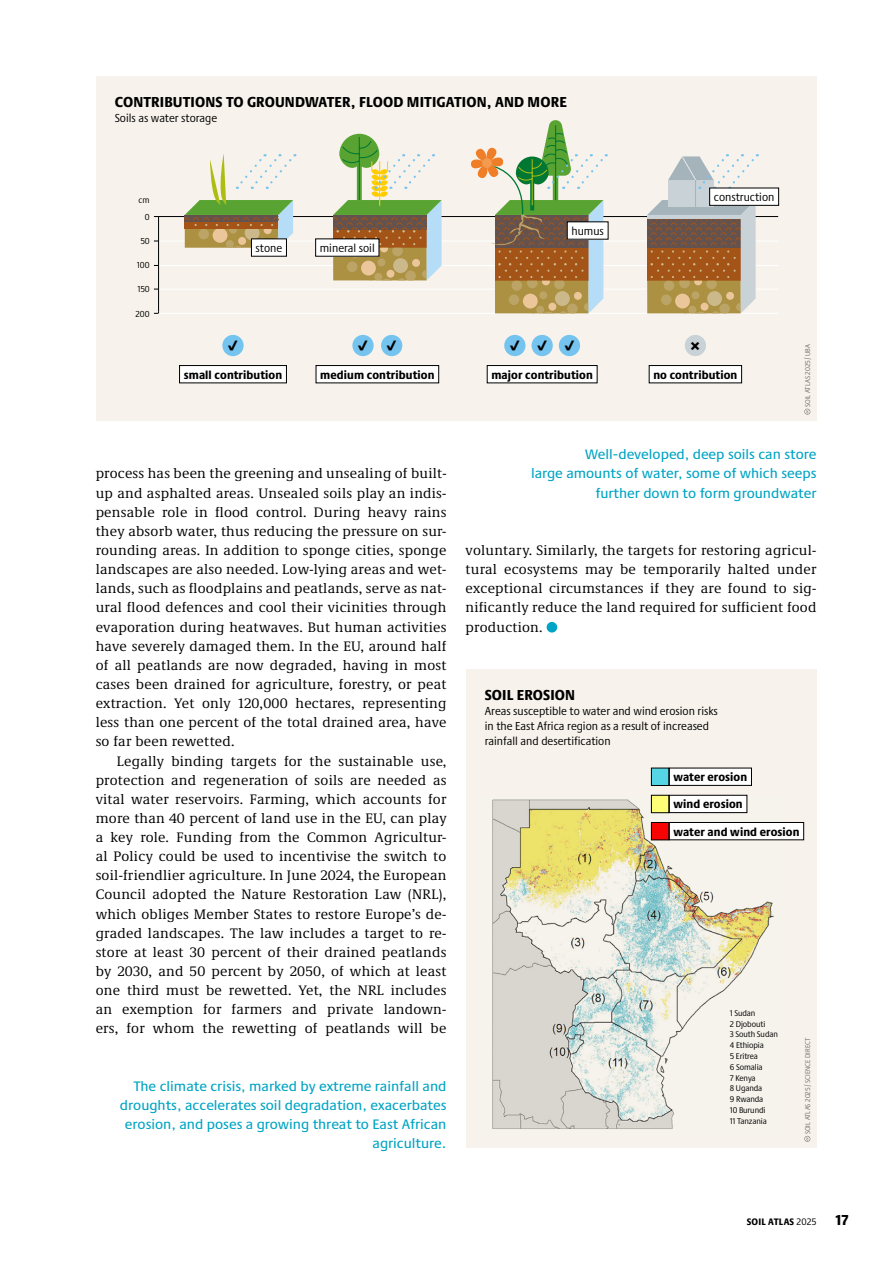
<style>
.page{position:relative;width:893px;height:1263px;background:#fff}
.page>*{position:absolute;margin:0;border:0;box-sizing:border-box;transform-origin:0 0}
.t1{font:600 18px "Real Text Pro";color:#000}
.t2{font:800 condensed 15px "Praxis Next";letter-spacing:.01em;color:#000}
.t3{font:14.25px/19.2px "Demos Next Pro";letter-spacing:.015em;color:#000;text-align:justify}
.t4{font:500 14.25px/19.2px "Praxis Next";color:#00a4c4;text-align:right}
.t5{font:condensed 12px/15px "Praxis Next";color:#000}
.t6{font:800 condensed 12px "Praxis Next";letter-spacing:.01em;color:#000}
.t7{font:800 condensed 9.75px "Praxis Next";letter-spacing:.02em;color:#000}
.t8{font:condensed 9px "Praxis Next";color:#000}
.t9{font:condensed 8.7px/10.8px "Praxis Next";letter-spacing:-.01em;color:#000}
.t10{font:condensed 7.2px "Praxis Next";color:#706f6f}
.s1{font-weight:400}
</style>
<div class="page">
<div style="left:547px;top:622px;width:10px;height:10px;background:#00a4c4;border-radius:50%"></div>
<div style="left:96px;top:77px;width:720px;height:344px;background:#f7f3ec"></div>
<svg style="left:804px;top:409px;width:6px;height:6px"></svg>
<div style="left:180px;top:366px;width:106px;height:17px;background:#fff"></div>
<div style="left:179px;top:365px;width:108px;height:18px;border:1px solid #000"></div>
<div style="left:222px;top:335px;width:22px;height:21px;background:#74c4ef;border-radius:50%"></div>
<div style="left:352px;top:335px;width:22px;height:21px;background:#74c4ef;border-radius:50%"></div>
<div style="left:381px;top:335px;width:21px;height:21px;background:#74c4ef;border-radius:50%"></div>
<div style="left:316px;top:366px;width:123px;height:17px;background:#fff"></div>
<div style="left:316px;top:365px;width:123px;height:18px;border:1px solid #000"></div>
<div style="left:504px;top:335px;width:21px;height:21px;background:#74c4ef;border-radius:50%"></div>
<div style="left:531px;top:335px;width:22px;height:21px;background:#74c4ef;border-radius:50%"></div>
<div style="left:559px;top:335px;width:21px;height:21px;background:#74c4ef;border-radius:50%"></div>
<div style="left:487px;top:366px;width:110px;height:17px;background:#fff"></div>
<div style="left:487px;top:365px;width:110px;height:18px;border:1px solid #000"></div>
<div style="left:685px;top:335px;width:21px;height:21px;background:#c8d2d7;border-radius:50%"></div>
<div style="left:649px;top:366px;width:93px;height:17px;background:#fff"></div>
<div style="left:649px;top:365px;width:93px;height:18px;border:1px solid #000"></div>
<hr style="left:158px;top:265px;width:620px;height:1px;background:#fff">
<hr style="left:158px;top:289px;width:620px;height:1px;background:#fff">
<hr style="left:158px;top:216px;width:620px;height:1px;background:#000">
<hr style="left:158px;top:241px;width:620px;height:1px;background:#fff">
<hr style="left:158px;top:313px;width:620px;height:1px;background:#fff">
<hr style="left:158px;top:216px;width:1px;height:95px;background:#000">
<svg style="left:647px;top:154px;width:111px;height:160px"></svg>
<div style="left:710px;top:188px;width:69px;height:17px;background:#fff"></div>
<div style="left:709px;top:188px;width:70px;height:18px;border:1px solid #000"></div>
<div style="left:251px;top:239px;width:35px;height:17px;background:#fff"></div>
<div style="left:251px;top:238px;width:36px;height:19px;border:1px solid #000"></div>
<hr style="left:647px;top:215px;width:94px;height:4px;background:#c8d2d7">
<svg style="left:471px;top:120px;width:136px;height:194px"></svg>
<svg style="left:333px;top:134px;width:109px;height:147px"></svg>
<svg style="left:185px;top:154px;width:110px;height:94px"></svg>
<div style="left:316px;top:239px;width:63px;height:17px;background:#fff"></div>
<div style="left:466px;top:670px;width:350px;height:478px;background:#f7f3ec"></div>
<svg style="left:804px;top:1136px;width:6px;height:6px"></svg>
<img style="left:492px;top:796px;width:292px;height:333px">
<div style="left:651px;top:768px;width:18px;height:17px;background:#56d5e4"></div>
<div style="left:651px;top:768px;width:18px;height:18px;border:1px solid #000"></div>
<div style="left:669px;top:768px;width:82px;height:17px;background:#fff"></div>
<div style="left:669px;top:768px;width:83px;height:18px;border:1px solid #000"></div>
<div style="left:651px;top:795px;width:18px;height:18px;background:#feff77"></div>
<div style="left:651px;top:795px;width:18px;height:18px;border:1px solid #000"></div>
<div style="left:669px;top:795px;width:78px;height:18px;background:#fff"></div>
<div style="left:669px;top:795px;width:78px;height:18px;border:1px solid #000"></div>
<div style="left:651px;top:822px;width:18px;height:18px;background:#f80203"></div>
<div style="left:651px;top:822px;width:18px;height:18px;border:1px solid #000"></div>
<div style="left:669px;top:822px;width:135px;height:18px;background:#fff"></div>
<div style="left:669px;top:822px;width:135px;height:18px;border:1px solid #000"></div>
<p class="t2" style="left:115px;top:90px;width:454px">CONTRIBUTIONS TO GROUNDWATER, FLOOD MITIGATION, AND MORE</p>
<p class="t5" style="left:115px;top:110px;width:104px">Soils as water storage</p>
<p class="t8" style="left:139px;top:194px;width:13px">cm</p>
<p class="t5" style="left:714px;top:189px;width:62px">construction</p>
<p class="t8" style="left:145px;top:210px;width:6px">0</p>
<p class="t8" style="left:140px;top:234px;width:11px">50</p>
<p class="t8" style="left:137px;top:258px;width:14px">100</p>
<p class="t8" style="left:137px;top:283px;width:14px">150</p>
<p class="t8" style="left:136px;top:307px;width:16px">200</p>
<p class="t5" style="left:256px;top:240px;width:28px">stone</p>
<p class="t5" style="left:320px;top:240px;width:56px">mineral soil</p>
<p class="t1" style="left:228px;top:332px;width:12px">✓</p>
<p class="t1" style="left:358px;top:332px;width:41px">✓ ✓</p>
<p class="t6" style="left:320px;top:365px;width:116px">medium contribution</p>
<p class="t6" style="left:184px;top:365px;width:100px">small contribution</p>
<p class="t3" style="left:96px;top:463px;width:352px">process has been the greening and unsealing of built&shy;up and asphalted areas. Unsealed soils play an indis&shy;pensable role in flood control. During heavy rains they absorb water, thus reducing the pressure on sur&shy;rounding areas. In addition to sponge cities, sponge landscapes are also needed. Low-lying areas and wet&shy;lands, such as floodplains and peatlands, serve as nat&shy;ural flood defences and cool their vicinities through evaporation during heatwaves. But human activities have severely damaged them. In the EU, around half of all peatlands are now degraded, having in most cases been drained for agriculture, forestry, or peat extraction. Yet only 120,000 hectares, representing less than one percent of the total drained area, have so far been rewetted.</p>
<p class="t3" style="left:96px;top:750px;width:352px;text-indent:21px">Legally binding targets for the sustainable use, protection and regeneration of soils are needed as vital water reservoirs. Farming, which accounts for more than 40 percent of land use in the EU, can play a key role. Funding from the Common Agricultur&shy;al Policy could be used to incentivise the switch to soil-friendlier agriculture. In June 2024, the European Council adopted the Nature Restoration Law (NRL), which obliges Member States to restore Europe’s de&shy;graded landscapes. The law includes a target to re&shy;store at least 30 percent of their drained peatlands by 2030, and 50 percent by 2050, of which at least one third must be rewetted. Yet, the NRL includes an exemption for farmers and private landown&shy;ers, for whom the rewetting of peatlands will be</p>
<p class="t4" style="left:120px;top:1076px;width:328px">The climate crisis, marked by extreme rainfall and droughts, accelerates soil degradation, exacerbates erosion, and poses a growing threat to East African agriculture.</p>
<p class="t5" style="left:571px;top:223px;width:34px">humus</p>
<p class="t1" style="left:509px;top:332px;width:67px">✓✓✓</p>
<p class="t6" style="left:491px;top:365px;width:103px">major contribution</p>
<p class="t1" style="left:690px;top:332px;width:13px">×</p>
<p class="t6" style="left:653px;top:365px;width:86px">no contribution</p>
<p class="t10" style="left:802px;top:407px;width:65px;rotate:-90deg">SOIL ATLAS 2025/UBA</p>
<p class="t4" style="left:531px;top:444px;width:287px">Well-developed, deep soils can store<br>large amounts of water, some of which seeps further down to form groundwater</p>
<p class="t3" style="left:466px;top:540px;width:352px">voluntary. Similarly, the targets for restoring agricul&shy;tural ecosystems may be temporarily halted under exceptional circumstances if they are found to sig&shy;nificantly reduce the land required for sufficient food production.</p>
<p class="t2" style="left:485px;top:683px;width:92px">SOIL EROSION</p>
<p class="t5" style="left:485px;top:703px;width:235px">Areas susceptible to water and wind erosion risks in the East Africa region as a result of increased rainfall and desertification</p>
<p class="t6" style="left:674px;top:767px;width:75px">water erosion</p>
<p class="t6" style="left:674px;top:795px;width:71px">wind erosion</p>
<p class="t6" style="left:674px;top:822px;width:127px">water and wind erosion</p>
<p class="t9" style="left:730px;top:1007px;width:50px">1 Sudan<br>2 Djobouti<br>3 South Sudan<br>4 Ethiopia<br>5 Eritrea<br>6 Somalia<br>7 Kenya<br>8 Uganda<br>9 Rwanda<br>10 Burundi<br>11 Tanzania</p>
<p class="t10" style="left:802px;top:1134px;width:98px;rotate:-90deg">SOIL ATLAS 2025/ SCIENCE DIRECT</p>
<p class="t7" style="left:747px;top:1213px;width:71px">SOIL ATLAS <span class="s1">2025</span></p>
<p class="t2" style="left:836px;top:1207px;width:14px">17</p>
</div>
